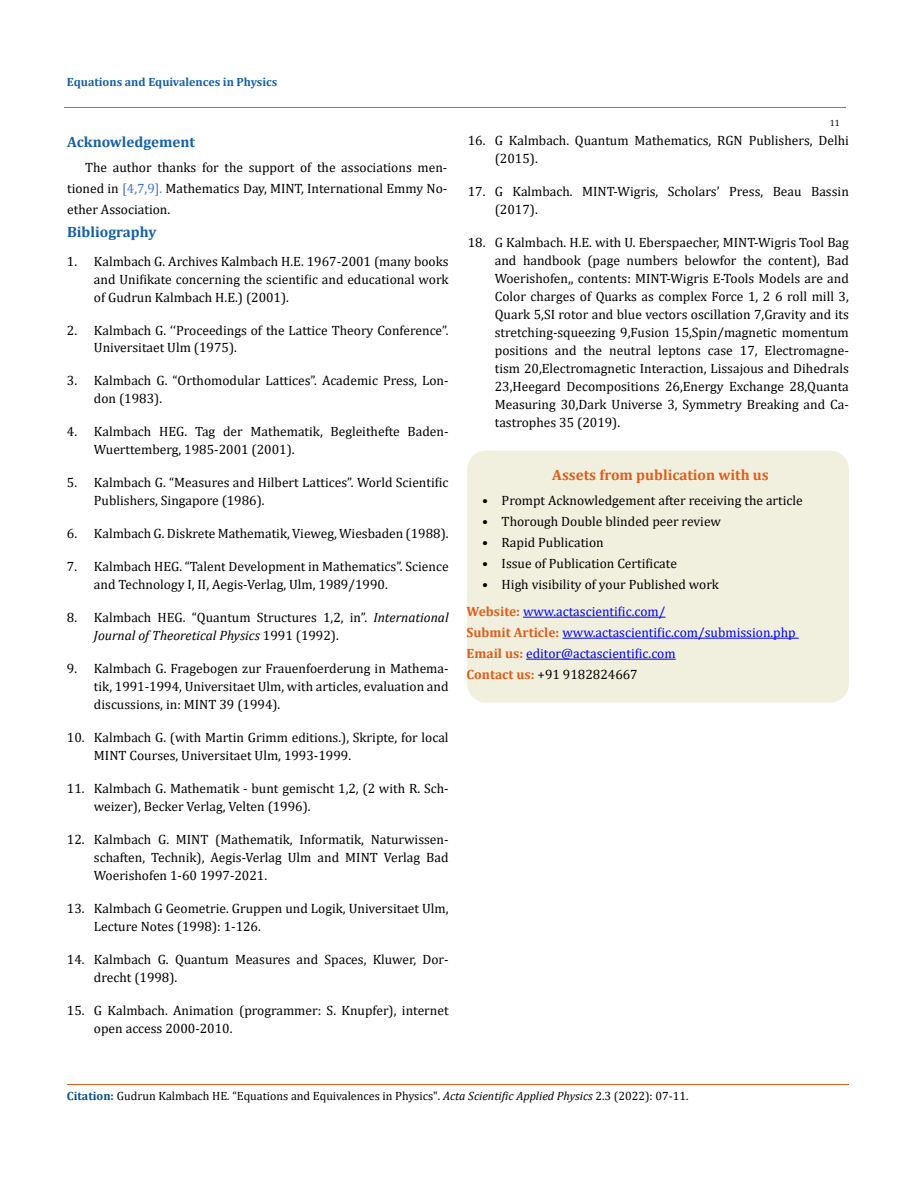
<style>
.page{position:relative;width:917px;height:1188px;background:#fff}
.page>*{position:absolute;margin:0;border:0;box-sizing:border-box;transform-origin:0 0}
.t1{font:700 15px "Cambria";color:#1560a6}
.t2{font:700 15px "Cambria";color:#e05d1a}
.t3{font:13.5px/18px "Cambria";color:#000}
.t4{font:13.5px/21px "Cambria";color:#00f}
.t5{font:12px "Cambria";color:#000}
.t6{font:700 12px "Cambria";color:#1560a6}
.t7{font:9px "Cambria";color:#000}
.s1{color:#4472c4}
.s2{font-style:italic}
.s3{font-weight:700;color:#e05d1a}
.s4{color:#000}
.s5{font-weight:700;color:#035089}
</style>
<div class="page">
<div style="left:468px;top:451px;width:380px;height:251px;background:#f1f0de;border-radius:18px"></div>
<div style="left:467px;top:451px;width:381px;height:252px;border:2px solid #f1f0de;border-radius:18px"></div>
<hr style="left:523px;top:617px;width:142px;height:1px;background:#00f">
<hr style="left:562px;top:638px;width:236px;height:1px;background:#00f">
<hr style="left:526px;top:659px;width:149px;height:1px;background:#00f">
<hr style="left:64px;top:108px;width:781px;height:1px;background:#e05d1a">
<hr style="left:67px;top:1084px;width:781px;height:1px;background:#e05d1a">
<p class="t6" style="left:67px;top:73px;width:212px">Equations and Equivalences in Physics</p>
<p class="t1" style="left:67px;top:131px;width:129px">Acknowledgement</p>
<p class="t3" style="left:67px;top:157px;width:382px;line-height:21px;text-align:justify;text-indent:18px">The author thanks for the support of the associations men&shy;tioned in <span class="s1">[4,7,9].</span> Mathematics Day, MINT, International Emmy No&shy;ether Association.</p>
<p class="t1" style="left:67px;top:221px;width:91px">Bibliography</p>
<p class="t3" style="left:94px;top:252px;width:356px;text-align:justify;text-indent:-27px">1. Kalmbach G. Archives Kalmbach H.E. 1967-2001 (many books and Unifikate concerning the scientific and educational work of Gudrun Kalmbach H.E.) (2001).</p>
<p class="t3" style="left:94px;top:321px;width:356px;text-indent:-27px">2. Kalmbach G. ‘‘Proceedings of the Lattice Theory Conference”.<br>Universitaet Ulm (1975).</p>
<p class="t3" style="left:94px;top:372px;width:356px;text-indent:-27px">3. Kalmbach G. “Orthomodular Lattices”. Academic Press, Lon&shy;don (1983).</p>
<p class="t3" style="left:94px;top:423px;width:356px;text-indent:-27px">4. Kalmbach HEG. Tag der Mathematik, Begleithefte Baden-<br>Wuerttemberg, 1985-2001 (2001).</p>
<p class="t3" style="left:94px;top:474px;width:356px;text-indent:-27px">5. Kalmbach G. “Measures and Hilbert Lattices”. World Scientific<br>Publishers, Singapore (1986).</p>
<p class="t3" style="left:67px;top:525px;width:383px">6. Kalmbach G. Diskrete Mathematik, Vieweg, Wiesbaden (1988).</p>
<p class="t3" style="left:94px;top:558px;width:356px;text-indent:-27px">7. Kalmbach HEG. “Talent Development in Mathematics”. Science and Technology I, II, Aegis-Verlag, Ulm, 1989/1990.</p>
<p class="t3" style="left:94px;top:609px;width:356px;text-indent:-27px">8. Kalmbach HEG. “Quantum Structures 1,2, in”. <span class="s2">International<br>Journal of Theoretical Physics</span> 1991 (1992).</p>
<p class="t3" style="left:94px;top:660px;width:356px;text-align:justify;text-indent:-27px">9. Kalmbach G. Fragebogen zur Frauenfoerderung in Mathema&shy;tik, 1991-1994, Universitaet Ulm, with articles, evaluation and discussions, in: MINT 39 (1994).</p>
<p class="t3" style="left:94px;top:729px;width:356px;text-indent:-27px">10. Kalmbach G. (with Martin Grimm editions.), Skripte, for local<br>MINT Courses, Universitaet Ulm, 1993-1999.</p>
<p class="t3" style="left:94px;top:780px;width:356px;text-indent:-27px">11. Kalmbach G. Mathematik - bunt gemischt 1,2, (2 with R. Sch&shy;weizer), Becker Verlag, Velten (1996).</p>
<p class="t3" style="left:94px;top:831px;width:356px;text-align:justify;text-indent:-27px">12. Kalmbach G. MINT (Mathematik, Informatik, Naturwissen&shy;schaften, Technik), Aegis-Verlag Ulm and MINT Verlag Bad Woerishofen 1-60 1997-2021.</p>
<p class="t3" style="left:94px;top:900px;width:356px;text-indent:-27px">13. Kalmbach G Geometrie. Gruppen und Logik, Universitaet Ulm,<br>Lecture Notes (1998): 1-126.</p>
<p class="t3" style="left:94px;top:951px;width:356px;text-indent:-27px">14. Kalmbach G. Quantum Measures and Spaces, Kluwer, Dor&shy;drecht (1998).</p>
<p class="t3" style="left:94px;top:1002px;width:356px;text-indent:-27px">15. G Kalmbach. Animation (programmer: S. Knupfer), internet open access 2000-2010.</p>
<p class="t7" style="left:829px;top:118px;width:11px">11</p>
<p class="t3" style="left:495px;top:132px;width:355px;text-indent:-27px">16. G Kalmbach. Quantum Mathematics, RGN Publishers, Delhi (2015).</p>
<p class="t3" style="left:495px;top:183px;width:355px;text-indent:-27px">17. G Kalmbach. MINT-Wigris, Scholars’ Press, Beau Bassin (2017).</p>
<p class="t3" style="left:495px;top:234px;width:355px;text-align:justify;text-indent:-27px">18. G Kalmbach. H.E. with U. Eberspaecher, MINT-Wigris Tool Bag and handbook (page numbers belowfor the content), Bad Woerishofen,, contents: MINT-Wigris E-Tools Models are and Color charges of Quarks as complex Force 1, 2 6 roll mill 3, Quark 5,SI rotor and blue vectors oscillation 7,Gravity and its stretching-squeezing 9,Fusion 15,Spin/magnetic momentum positions and the neutral leptons case 17, Electromagne&shy;tism 20,Electromagnetic Interaction, Lissajous and Dihedrals 23,Heegard Decompositions 26,Energy Exchange 28,Quanta Measuring 30,Dark Universe 3, Symmetry Breaking and Ca&shy;tastrophes 35 (2019).</p>
<p class="t2" style="left:552px;top:464px;width:218px">Assets from publication with us</p>
<p class="t3" style="left:482px;top:492px;width:322px">• Prompt Acknowledgement after receiving the article</p>
<p class="t3" style="left:482px;top:513px;width:240px">• Thorough Double blinded peer review</p>
<p class="t3" style="left:482px;top:534px;width:123px">• Rapid Publication</p>
<p class="t3" style="left:482px;top:555px;width:196px">• Issue of Publication Certificate</p>
<p class="t3" style="left:482px;top:576px;width:238px">• High visibility of your Published work</p>
<p class="t4" style="left:466px;top:601px;width:330px"><span class="s3">Website:</span> www.actascientific.com/<br><span class="s3">Submit Article:</span> www.actascientific.com/submission.php <span class="s3">Email us:</span> editor@actascientific.com<br><span class="s3">Contact us:</span> <span class="s4">+91 9182824667</span></p>
<p class="t5" style="left:67px;top:1089px;width:623px"><span class="s5">Citation:</span> Gudrun Kalmbach HE<span class="s2">.</span> “Equations and Equivalences in Physics". <span class="s2">Acta Scientific Applied Physics</span> 2.3 (2022): 07-11.</p>
</div>
